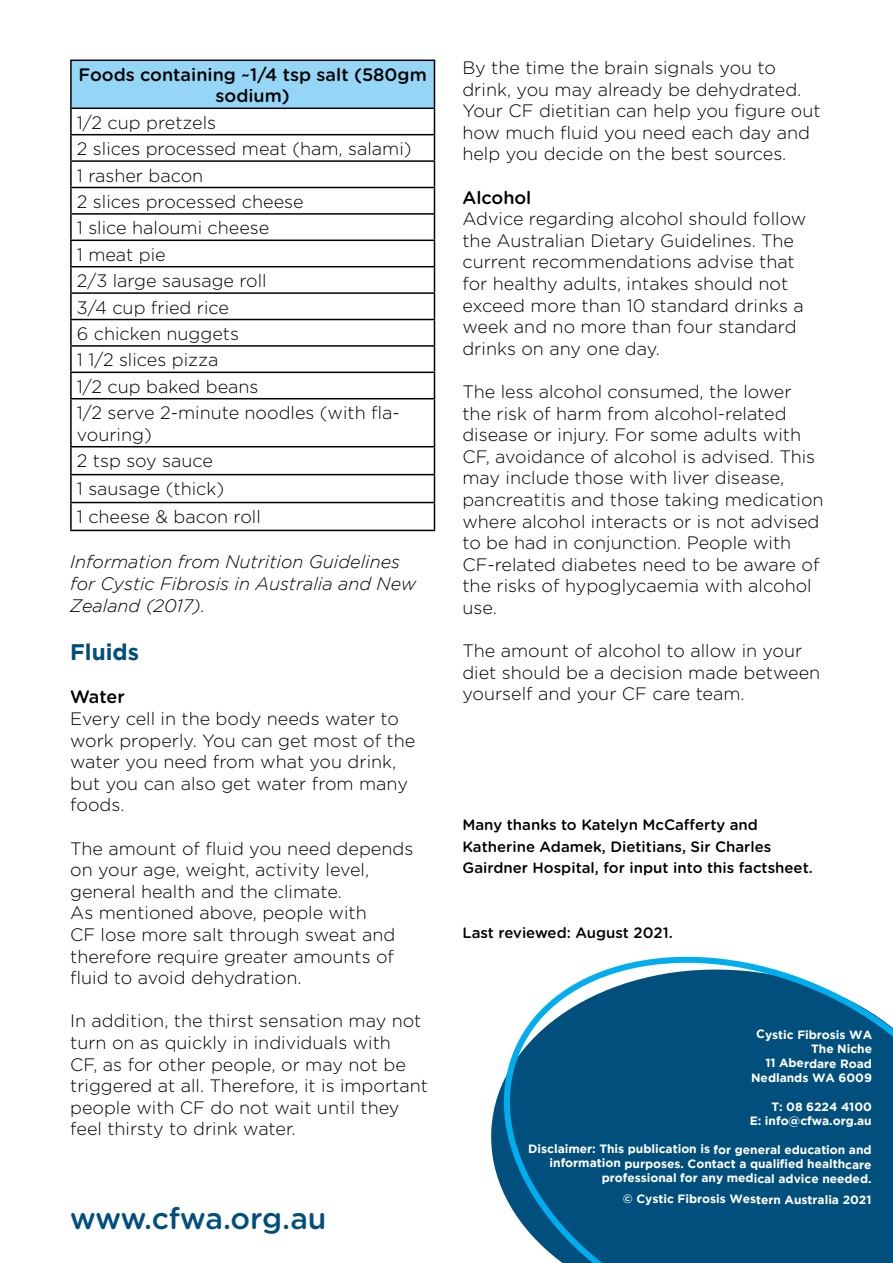
<style>
.page{position:relative;width:893px;height:1263px;background:#fff}
.page>*{position:absolute;margin:0;border:0;box-sizing:border-box;transform-origin:0 0}
.t1{font:500 30px "Gotham Rounded";letter-spacing:-.005em;color:#004f7d}
.t2{font:700 22.5px "Gotham";color:#004f7d}
.t3{font:300 18px/21.6px "Gotham Rounded";color:#000}
.t4{font:italic 300 18px/21.6px "Gotham";color:#000}
.t5{font:500 18px/21.6px "Gotham Rounded";color:#000;text-align:center}
.t6{font:500 15px/21.6px "Gotham Rounded";color:#000}
.t7{font:700 12px/14.4px "Gotham";letter-spacing:-.005em;color:#fff;text-align:right}
</style>
<div class="page">
<div style="left:71px;top:60px;width:363px;height:48px;background:#95d5f5"></div>
<hr style="left:70px;top:60px;width:365px;height:1px;background:#000">
<hr style="left:70px;top:61px;width:2px;height:47px;background:#000">
<hr style="left:434px;top:61px;width:1px;height:47px;background:#000">
<hr style="left:70px;top:108px;width:365px;height:1px;background:#000">
<hr style="left:70px;top:109px;width:2px;height:25px;background:#000">
<hr style="left:70px;top:134px;width:365px;height:1px;background:#000">
<hr style="left:70px;top:135px;width:2px;height:25px;background:#000">
<hr style="left:70px;top:160px;width:365px;height:2px;background:#000">
<hr style="left:70px;top:162px;width:2px;height:25px;background:#000">
<hr style="left:70px;top:187px;width:365px;height:1px;background:#000">
<hr style="left:70px;top:188px;width:2px;height:25px;background:#000">
<hr style="left:70px;top:213px;width:365px;height:2px;background:#000">
<hr style="left:70px;top:215px;width:2px;height:25px;background:#000">
<hr style="left:70px;top:240px;width:365px;height:1px;background:#000">
<hr style="left:70px;top:241px;width:2px;height:25px;background:#000">
<hr style="left:70px;top:266px;width:365px;height:1px;background:#000">
<hr style="left:70px;top:267px;width:2px;height:25px;background:#000">
<hr style="left:70px;top:292px;width:365px;height:2px;background:#000">
<hr style="left:70px;top:294px;width:2px;height:25px;background:#000">
<hr style="left:70px;top:319px;width:365px;height:1px;background:#000">
<hr style="left:70px;top:320px;width:2px;height:25px;background:#000">
<hr style="left:70px;top:345px;width:365px;height:2px;background:#000">
<hr style="left:70px;top:347px;width:2px;height:25px;background:#000">
<hr style="left:70px;top:372px;width:365px;height:1px;background:#000">
<hr style="left:70px;top:373px;width:2px;height:25px;background:#000">
<svg style="left:434px;top:109px;width:1px;height:289px"></svg>
<hr style="left:70px;top:398px;width:365px;height:1px;background:#000">
<hr style="left:70px;top:399px;width:2px;height:47px;background:#000">
<hr style="left:434px;top:399px;width:1px;height:47px;background:#000">
<hr style="left:70px;top:446px;width:365px;height:1px;background:#000">
<hr style="left:70px;top:447px;width:2px;height:27px;background:#000">
<hr style="left:70px;top:474px;width:365px;height:1px;background:#000">
<hr style="left:70px;top:475px;width:2px;height:27px;background:#000">
<hr style="left:70px;top:502px;width:365px;height:1px;background:#000">
<hr style="left:70px;top:503px;width:2px;height:27px;background:#000">
<svg style="left:434px;top:447px;width:1px;height:83px"></svg>
<hr style="left:70px;top:530px;width:365px;height:1px;background:#000">
<svg style="left:491px;top:956px;width:402px;height:307px;background:#256b93"></svg>
<p class="t5" style="left:79px;top:63px;width:350px">Foods containing ~1/4 tsp salt (580gm sodium)</p>
<p class="t3" style="left:77px;top:108px;width:336px;line-height:26.4px">1/2 cup pretzels<br>2 slices processed meat (ham, salami)<br>1 rasher bacon<br>2 slices processed cheese<br>1 slice haloumi cheese<br>1 meat pie<br>2/3 large sausage roll<br>3/4 cup fried rice<br>6 chicken nuggets<br>1 1/2 slices pizza<br>1/2 cup baked beans<br>1/2 serve 2-minute noodles (with fla-</p>
<p class="t3" style="left:77px;top:420px;width:185px;line-height:27.5px">vouring)<br>2 tsp soy sauce<br>1 sausage (thick)<br>1 cheese &amp; bacon roll</p>
<p class="t4" style="left:70px;top:551px;width:348px">Information from Nutrition Guidelines for Cystic Fibrosis in Australia and New<br>Zealand (2017).</p>
<p class="t2" style="left:70px;top:639px;width:70px">Fluids</p>
<p class="t5" style="left:70px;top:685px;width:56px">Water</p>
<p class="t3" style="left:70px;top:707px;width:347px">Every cell in the body needs water to work properly. You can get most of the water you need from what you drink, but you can also get water from many foods.</p>
<p class="t3" style="left:70px;top:837px;width:345px">The amount of fluid you need depends on your age, weight, activity level, general health and the climate.<br>As mentioned above, people with<br>CF lose more salt through sweat and therefore require greater amounts of fluid to avoid dehydration.</p>
<p class="t3" style="left:70px;top:1009px;width:359px">In addition, the thirst sensation may not turn on as quickly in individuals with<br>CF, as for other people, or may not be triggered at all. Therefore, it is important people with CF do not wait until they feel thirsty to drink water.</p>
<h1 class="t1" style="left:70px;top:1197px;width:258px">www.cfwa.org.au</h1>
<p class="t3" style="left:462px;top:56px;width:360px">By the time the brain signals you to drink, you may already be dehydrated.<br>Your CF dietitian can help you figure out how much fluid you need each day and help you decide on the best sources.</p>
<p class="t5" style="left:462px;top:186px;width:71px">Alcohol</p>
<p class="t3" style="left:462px;top:207px;width:345px">Advice regarding alcohol should follow the Australian Dietary Guidelines. The current recommendations advise that for healthy adults, intakes should not exceed more than 10 standard drinks a week and no more than four standard drinks on any one day.</p>
<p class="t3" style="left:462px;top:380px;width:363px">The less alcohol consumed, the lower the risk of harm from alcohol-related disease or injury. For some adults with CF, avoidance of alcohol is advised. This may include those with liver disease, pancreatitis and those taking medication where alcohol interacts or is not advised to be had in conjunction. People with CF-related diabetes need to be aware of the risks of hypoglycaemia with alcohol use.</p>
<p class="t3" style="left:462px;top:639px;width:359px">The amount of alcohol to allow in your diet should be a decision made between yourself and your CF care team.</p>
<p class="t6" style="left:462px;top:813px;width:352px">Many thanks to Katelyn McCafferty and<br>Katherine Adamek, Dietitians, Sir Charles<br>Gairdner Hospital, for input into this factsheet.</p>
<p class="t6" style="left:462px;top:921px;width:212px">Last reviewed: August 2021.</p>
<p class="t7" style="left:751px;top:1027px;width:123px">Cystic Fibrosis WA<br>The Niche<br>11 Aberdare Road<br>Nedlands WA 6009</p>
<p class="t7" style="left:750px;top:1099px;width:124px">T: 08 6224 4100<br>E: info@cfwa.org.au</p>
<p class="t7" style="left:528px;top:1141px;width:345px">Disclaimer: This publication is for general education and information purposes. Contact a qualified healthcare professional for any medical advice needed.</p>
<p class="t7" style="left:623px;top:1192px;width:250px">© Cystic Fibrosis Western Australia 2021</p>
</div>
